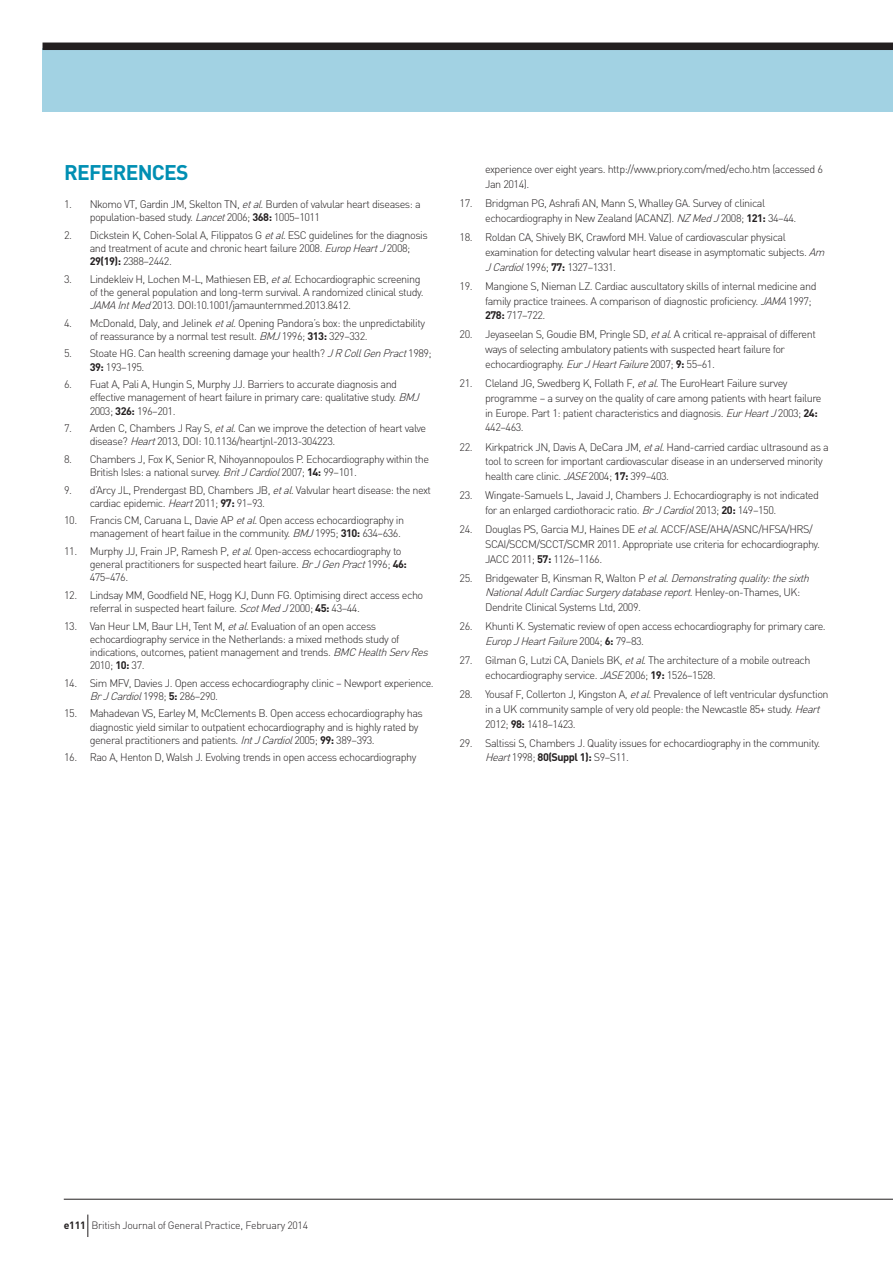
<style>
.page{position:relative;width:893px;height:1263px;background:#fff}
.page>*{position:absolute;margin:0;border:0;box-sizing:border-box;transform-origin:0 0}
.t1{font:700 21px "DIN";letter-spacing:-.035em;color:#008fb3}
.t2{font:300 10.8px/14.9px "DIN";letter-spacing:-.045em;color:#231f20}
.t3{font:300 10.5px "DIN";letter-spacing:-.025em;color:#231f20}
.s1{font-style:italic}
.s2{font-weight:700}
</style>
<div class="page">
<div style="left:43px;top:48px;width:850px;height:64px;background:#a2d2e3"></div>
<div style="left:43px;top:43px;width:850px;height:7px;background:#231f20"></div>
<hr style="left:64px;top:1199px;width:829px;height:1px;background:#231f20">
<svg style="left:87px;top:1214px;width:1px;height:23px"></svg>
<h1 class="t1" style="left:64px;top:159px;width:126px">REFERENCES</h1>
<p class="t2" style="left:90px;top:198px;width:333px;line-height:13.2px;text-indent:-26px">1. Nkomo VT, Gardin JM, Skelton TN, <span class="s1">etal</span>. Burden of valvular heart diseases: a population-based study. <span class="s1">Lancet</span>2006; <span class="s2">368:</span> 1005–1011</p>
<p class="t2" style="left:90px;top:228px;width:340px;line-height:13.2px;text-indent:-26px">2. Dickstein K, Cohen-Solal A, Filippatos G <span class="s1">etal</span>. ESC guidelines for the diagnosis and treatment of acute and chronic heart failure 2008. <span class="s1">EuropHeartJ</span>2008;<br><span class="s2">29(19):</span> 2388–2442.</p>
<p class="t2" style="left:90px;top:272px;width:335px;line-height:13.2px;text-indent:-26px">3. Lindekleiv H, Lochen M-L, Mathiesen EB, <span class="s1">etal</span>. Echocardiographic screening of the general population and long-term survival. A randomized clinical study.<br><span class="s1">JAMAIntMed</span>2013. DOI:10.1001/jamaunternmed.2013.8412.</p>
<p class="t2" style="left:90px;top:316px;width:337px;line-height:13.2px;text-indent:-26px">4. McDonald, Daly, and Jelinek <span class="s1">etal.</span>Opening Pandora’s box: the unpredictability of reassurance by a normal test result. <span class="s1">BMJ</span>1996; <span class="s2">313:</span> 329–332.</p>
<p class="t2" style="left:90px;top:347px;width:344px;line-height:13.2px;text-indent:-26px">5. Stoate HG. Can health screening damage your health? <span class="s1">JRCollGenPract</span>1989;<br><span class="s2">39:</span> 193–195.</p>
<p class="t2" style="left:90px;top:378px;width:334px;line-height:13.2px;text-indent:-26px">6. Fuat A, Pali A, Hungin S, Murphy JJ. Barriers to accurate diagnosis and effective management of heart failure in primary care: qualitative study. <span class="s1">BMJ<br></span>2003; <span class="s2">326:</span> 196–201.</p>
<p class="t2" style="left:90px;top:421px;width:338px;line-height:13.2px;text-indent:-26px">7. Arden C, Chambers J Ray S, <span class="s1">etal</span>. Can we improve the detection of heart valve disease? <span class="s1">Heart</span>2013, DOI: 10.1136/heartjnl-2013-304223.</p>
<p class="t2" style="left:90px;top:452px;width:341px;line-height:13.2px;text-indent:-26px">8. Chambers J, Fox K, Senior R, Nihoyannopoulos P. Echocardiography within the<br>British Isles: a national survey. <span class="s1">BritJCardiol</span>2007; <span class="s2">14:</span> 99–101.</p>
<p class="t2" style="left:90px;top:483px;width:343px;line-height:13.2px;text-indent:-26px">9. d’Arcy JL, Prendergast BD, Chambers JB, <span class="s1">etal</span>. Valvular heart disease: the next cardiac epidemic. <span class="s1">Heart</span>2011; <span class="s2">97:</span> 91–93.</p>
<p class="t2" style="left:90px;top:514px;width:316px;line-height:13.2px;text-indent:-26px">10. Francis CM, Caruana L, Davie AP <span class="s1">etal</span>. Open access echocardiography in management of heart failue in the community. <span class="s1">BMJ</span>1995; <span class="s2">310:</span> 634–636.</p>
<p class="t2" style="left:90px;top:544px;width:319px;line-height:13.2px;text-indent:-26px">11. Murphy JJ, Frain JP, Ramesh P, <span class="s1">etal</span>. Open-access echocardiography to general practitioners for suspected heart failure. <span class="s1">BrJGenPract</span>1996; <span class="s2">46:<br></span>475–476.</p>
<p class="t2" style="left:90px;top:588px;width:335px;line-height:13.2px;text-indent:-26px">12. Lindsay MM, Goodfield NE, Hogg KJ, Dunn FG. Optimising direct access echo referral in suspected heart failure. <span class="s1">ScotMedJ</span>2000; <span class="s2">45:</span> 43–44.</p>
<p class="t2" style="left:90px;top:619px;width:343px;line-height:13.2px;text-indent:-26px">13. Van Heur LM, Baur LH, Tent M, <span class="s1">etal</span>. Evaluation of an open access echocardiography service in the Netherlands: a mixed methods study of indications, outcomes, patient management and trends. <span class="s1">BMCHealthServRes </span>2010; <span class="s2">10:</span> 37.</p>
<p class="t2" style="left:90px;top:676px;width:346px;line-height:13.2px;text-indent:-26px">14. Sim MFV, Davies J. Open access echocardiography clinic – Newport experience.<br><span class="s1">BrJCardiol</span>1998; <span class="s2">5:</span> 286–290.</p>
<p class="t2" style="left:90px;top:707px;width:335px;line-height:13.2px;text-indent:-26px">15. Mahadevan VS, Earley M, McClements B. Open access echocardiography has diagnostic yield similar to outpatient echocardiography and is highly rated by general practitioners and patients. <span class="s1">IntJCardiol</span>2005; <span class="s2">99:</span> 389–393.</p>
<p class="t2" style="left:64px;top:750px;width:354px">16. Rao A, Henton D, Walsh J. Evolving trends in open access echocardiography</p>
<p class="t2" style="left:485px;top:162px;width:339px">experience over eight years. http://www.priory.com/med/echo.htm (accessed 6<br>Jan 2014).</p>
<p class="t2" style="left:485px;top:196px;width:313px;text-indent:-26px">17. Bridgman PG, Ashrafi AN, Mann S, Whalley GA. Survey of clinical echocardiography in New Zealand (ACANZ). <span class="s1">NZMedJ</span>2008; <span class="s2">121:</span> 34–44.</p>
<p class="t2" style="left:485px;top:230px;width:344px;text-indent:-26px">18. Roldan CA, Shively BK, Crawford MH. Value of cardiovascular physical examination for detecting valvular heart disease in asymptomatic subjects. <span class="s1">Am<br>JCardiol</span>1996; <span class="s2">77:</span> 1327–1331.</p>
<p class="t2" style="left:485px;top:278px;width:333px;text-indent:-26px">19. Mangione S, Nieman LZ. Cardiac auscultatory skills of internal medicine and family practice trainees. A comparison of diagnostic proficiency. <span class="s1">JAMA</span>1997;<br><span class="s2">278:</span> 717–722.</p>
<p class="t2" style="left:485px;top:327px;width:332px;text-indent:-26px">20. Jeyaseelan S, Goudie BM, Pringle SD, <span class="s1">etal</span>. A critical re-appraisal of different ways of selecting ambulatory patients with suspected heart failure for echocardiography. <span class="s1">EurJHeartFailure</span>2007; <span class="s2">9:</span> 55–61.</p>
<p class="t2" style="left:485px;top:376px;width:338px;text-indent:-26px">21. Cleland JG, Swedberg K, Follath F, <span class="s1">etal</span>. The EuroHeart Failure survey programme – a survey on the quality of care among patients with heart failure in Europe. Part 1: patient characteristics and diagnosis. <span class="s1">EurHeartJ</span>2003; <span class="s2">24:<br></span>442–463.</p>
<p class="t2" style="left:485px;top:439px;width:345px;text-indent:-26px">22. Kirkpatrick JN, Davis A, DeCara JM, <span class="s1">etal</span>. Hand-carried cardiac ultrasound as a tool to screen for important cardiovascular disease in an underserved minority health care clinic. <span class="s1">JASE</span>2004; <span class="s2">17:</span> 399–403.</p>
<p class="t2" style="left:485px;top:488px;width:335px;text-indent:-26px">23. Wingate-Samuels L, Javaid J, Chambers J. Echocardiography is not indicated for an enlarged cardiothoracic ratio. <span class="s1">BrJCardiol</span>2013; <span class="s2">20:</span> 149–150.</p>
<p class="t2" style="left:485px;top:522px;width:336px;text-indent:-26px">24. Douglas PS, Garcia MJ, Haines DE <span class="s1">etal</span>. ACCF/ASE/AHA/ASNC/HFSA/HRS/<br>SCAI/SCCM/SCCT/SCMR 2011. Appropriate use criteria for echocardiography.<br>JACC 2011; <span class="s2">57:</span> 1126–1166.</p>
<p class="t2" style="left:485px;top:570px;width:329px;text-indent:-26px">2 5 . B r i d g ewa t e r B , K i n s m a n R , Wa lt o n P <span class="s1">etal</span>. <span class="s1">Demonstratingquality:thesixth<br>NationalAdultCardiacSurgerydatabasereport</span>. H e n l e y - o n - T h a m e s , U K :<br>Dendrite Clinical Systems Ltd, 2009.</p>
<p class="t2" style="left:485px;top:619px;width:342px;text-indent:-26px">26. Khunti K. Systematic review of open access echocardiography for primary care.<br><span class="s1">EuropJHeartFailure</span>2 0 0 4 ; <span class="s2">6 :</span> 7 9 – 8 3 .</p>
<p class="t2" style="left:485px;top:653px;width:327px;text-indent:-26px">27. Gilman G, Lutzi CA, Daniels BK, <span class="s1">etal</span>. The architecture of a mobile outreach echocardiography service. <span class="s1">JASE</span>2006; <span class="s2">19:</span> 1526–1528.</p>
<p class="t2" style="left:485px;top:686px;width:345px;text-indent:-26px">28. Yousaf F, Collerton J, Kingston A, <span class="s1">etal</span>. Prevalence of left ventricular dysfunction in a UK community sample of very old people: the Newcastle 85+ study. <span class="s1">Heart<br></span>2012; <span class="s2">98:</span> 1418–1423.</p>
<p class="t2" style="left:485px;top:735px;width:337px;text-indent:-26px">29. Saltissi S, Chambers J. Quality issues for echocardiography in the community.<br><span class="s1">Heart</span>1998; <span class="s2">80(Suppl 1):</span> S9–S11.</p>
<p class="t3" style="left:64px;top:1219px;width:246px"><span class="s2">e111</span> British Journal of General Practice, February 2014</p>
</div>
